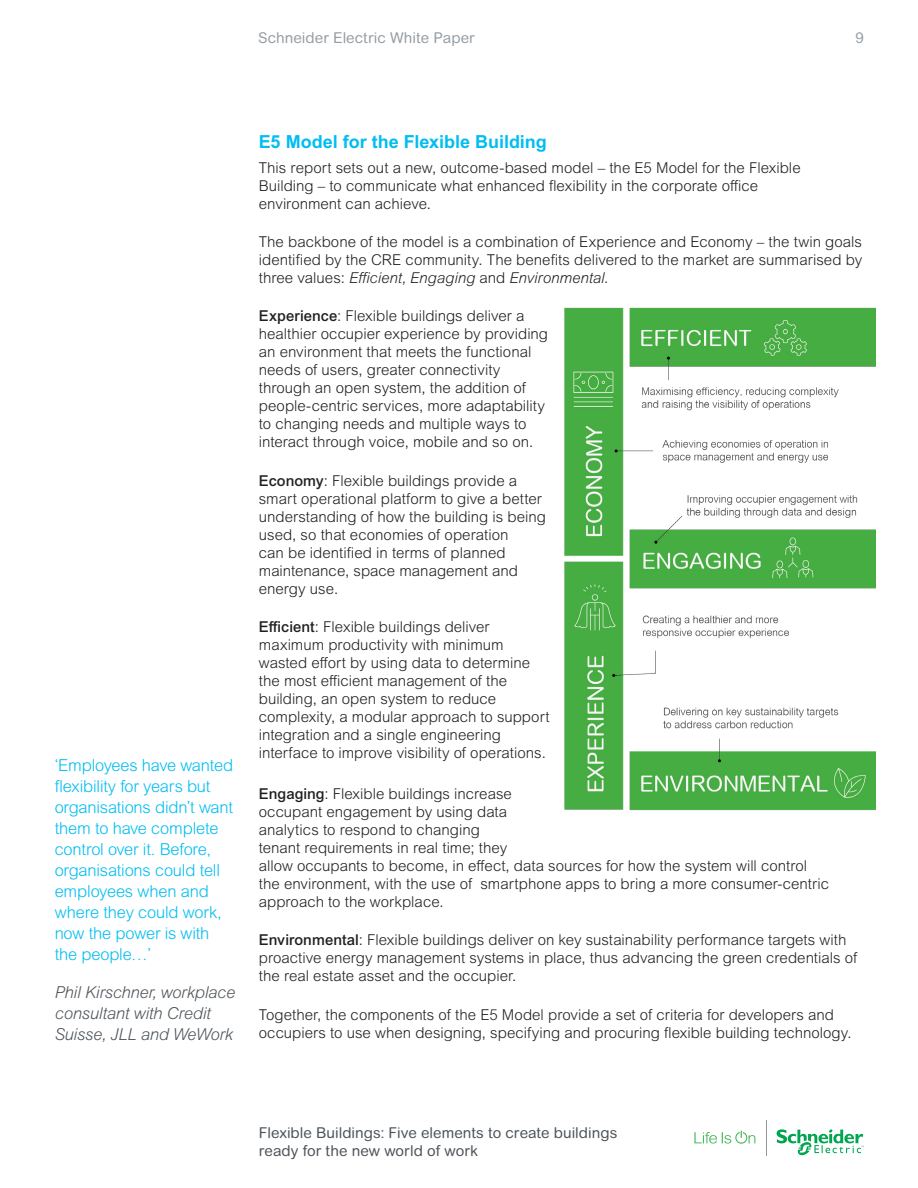
<style>
.page{position:relative;width:918px;height:1188px;background:#fff}
.page>*{position:absolute;margin:0;border:0;box-sizing:border-box;transform-origin:0 0}
.Body_Subhead{font:700 18px "Arial MT Pro";color:#01bdf2}
.Initial_Header_Para{font:300 16.5px/21px "Arial Rounded MT Pro";letter-spacing:-.01em;color:#01bdf2}
.Initial_Header_Para-2{font:italic 300 16.5px/21px "Arial MT Pro";letter-spacing:-.01em;color:#4d545a}
.Body_Text{font:300 15px/18px "Arial MT Pro";color:#231f20}
.t1{font:15px/18px "Arial Rounded MT Pro";letter-spacing:.005em;color:#4d545a}
.t2{font:15px "Arial Rounded MT Pro";letter-spacing:.005em;color:#959ea4}
.s1{font-style:italic}
.s2{font-weight:500}
</style>
<div class="page">
<svg style="left:694px;top:1131px;width:61px;height:13px"></svg>
<hr style="left:766px;top:1121px;width:1px;height:35px;background:#939598">
<svg style="left:777px;top:1129px;width:87px;height:27px"></svg>
<img style="left:564px;top:307px;width:312px;height:504px">
<p class="t2" style="left:258px;top:29px;width:218px">Schneider Electric White Paper</p>
<p class="t2" style="left:856px;top:29px;width:10px">9</p>
<p class="Initial_Header_Para" style="left:55px;top:755px;width:180px">‘Employees have wanted flexibility for years but organisations didn’t want them to have complete control over it. Before, organisations could tell employees when and where they could work, now the power is with the people…’</p>
<p class="Initial_Header_Para-2" style="left:55px;top:982px;width:182px">Phil Kirschner, workplace consultant with Credit<br>Suisse, JLL and WeWork</p>
<p class="Body_Subhead" style="left:259px;top:131px;width:290px">E5 Model for the Flexible Building</p>
<p class="Body_Text" style="left:259px;top:159px;width:543px">This report sets out a new, outcome-based model – the E5 Model for the Flexible<br>Building – to communicate what enhanced flexibility in the corporate office environment can achieve.</p>
<p class="Body_Text" style="left:259px;top:233px;width:605px;text-align:justify">The backbone of the model is a combination of Experience and Economy – the twin goals identified by the CRE community. The benefits delivered to the market are summarised by three values: <span class="s1">Efficient, Engaging</span> and <span class="s1">Environmental</span>.</p>
<p class="Body_Text" style="left:259px;top:307px;width:291px"><span class="s2">Experience</span>: Flexible buildings deliver a healthier occupier experience by providing an environment that meets the functional needs of users, greater connectivity through an open system, the addition of people-centric services, more adaptability to changing needs and multiple ways to interact through voice, mobile and so on.</p>
<p class="Body_Text" style="left:259px;top:472px;width:289px"><span class="s2">Economy</span>: Flexible buildings provide a smart operational platform to give a better understanding of how the building is being used, so that economies of operation<br>can be identified in terms of planned maintenance, space management and energy use.</p>
<p class="Body_Text" style="left:259px;top:618px;width:292px"><span class="s2">Efficient</span>: Flexible buildings deliver maximum productivity with minimum wasted effort by using data to determine the most efficient management of the building, an open system to reduce complexity, a modular approach to support integration and a single engineering interface to improve visibility of operations.</p>
<p class="Body_Text" style="left:259px;top:785px;width:572px"><span class="s2">Engaging</span>: Flexible buildings increase<br>occupant engagement by using data<br>analytics to respond to changing<br>tenant requirements in real time; they<br>allow occupants to become, in effect, data sources for how the system will control the environment, with the use of smartphone apps to bring a more consumer-centric approach to the workplace.</p>
<p class="Body_Text" style="left:259px;top:931px;width:600px"><span class="s2">Environmental</span>: Flexible buildings deliver on key sustainability performance targets with proactive energy management systems in place, thus advancing the green credentials of the real estate asset and the occupier.</p>
<p class="Body_Text" style="left:259px;top:1006px;width:594px">Together, the components of the E5 Model provide a set of criteria for developers and occupiers to use when designing, specifying and procuring flexible building technology.</p>
<p class="t1" style="left:259px;top:1124px;width:360px">Flexible Buildings: Five elements to create buildings ready for the new world of work</p>
</div>
